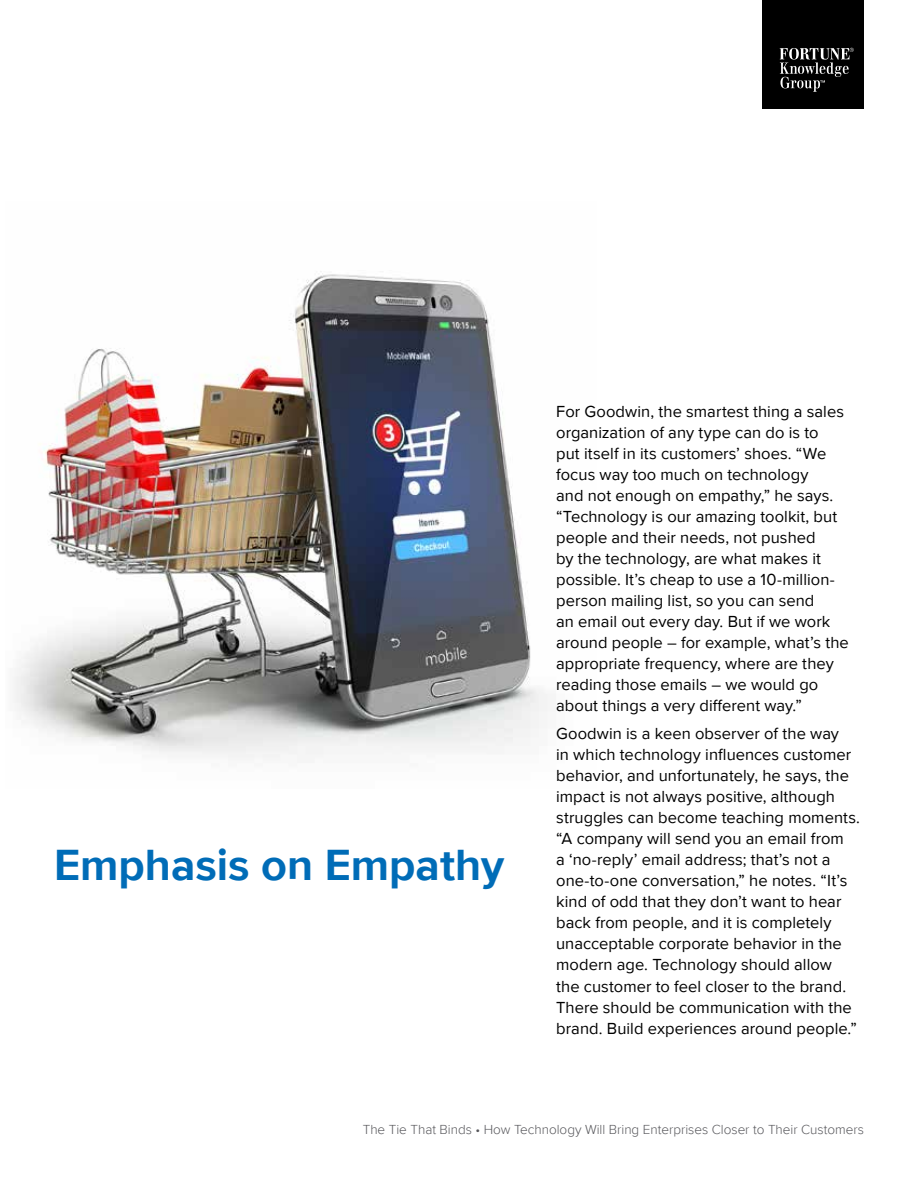
<style>
.page{position:relative;width:918px;height:1188px;background:#fff}
.page>*{position:absolute;margin:0;border:0;box-sizing:border-box;transform-origin:0 0}
.t1{font:700 45px "Proxima Nova";color:#006cb7}
.t2{font:16.5px/21px "Proxima Nova";letter-spacing:.005em;color:#000}
.t3{font:300 13.5px "Proxima Nova";color:#56565a}
</style>
<div class="page">
<div style="left:763px;top:0;width:101px;height:108px;background:#000"></div>
<svg style="left:780px;top:48px;width:74px;height:44px"></svg>
<img style="left:14px;top:271px;width:534px;height:487px">
<h1 class="t1" style="left:54px;top:831px;width:452px">Emphasis on Empathy</h1>
<p class="t2" style="left:556px;top:400px;width:294px">For Goodwin, the smartest thing a sales organization of any type can do is to<br>put itself in its customers’ shoes. “We focus way too much on technology<br>and not enough on empathy,” he says. “Technology is our amazing toolkit, but people and their needs, not pushed<br>by the technology, are what makes it possible. It’s cheap to use a 10-million&shy;person mailing list, so you can send<br>an email out every day. But if we work around people – for example, what’s the appropriate frequency, where are they reading those emails – we would go about things a very different way.”</p>
<p class="t2" style="left:556px;top:723px;width:305px">Goodwin is a keen observer of the way<br>in which technology influences customer behavior, and unfortunately, he says, the impact is not always positive, although struggles can become teaching moments. “A company will send you an email from<br>a ‘no-reply’ email address; that’s not a one-to-one conversation,” he notes. “It’s kind of odd that they don’t want to hear back from people, and it is completely unacceptable corporate behavior in the modern age. Technology should allow<br>the customer to feel closer to the brand.<br>There should be communication with the brand. Build experiences around people.”</p>
<p class="t3" style="left:363px;top:1119px;width:503px">The Tie That Binds • How Technology Will Bring Enterprises Closer to Their Customers</p>
</div>
